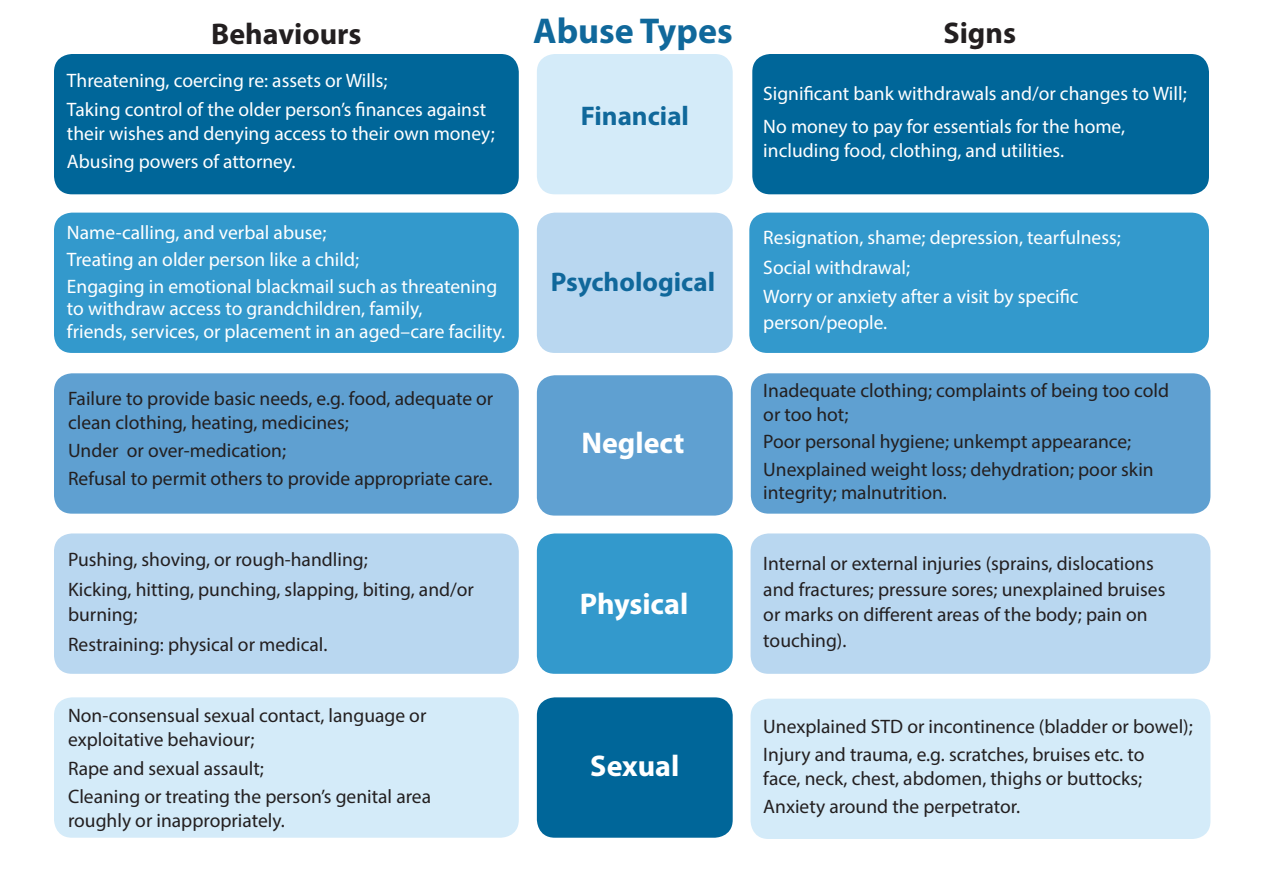
<style>
.page{position:relative;width:1263px;height:893px;background:#fff}
.page>*{position:absolute;margin:0;border:0;box-sizing:border-box;transform-origin:0 0}
.t1{font:700 36px "Myriad Pro";color:#10689b}
.t2{font:700 30px "Myriad Pro";color:#fff}
.t3{font:700 30px "Myriad Pro";color:#231f20}
.t4{font:700 27px "Myriad Pro";color:#10689b}
.t5{font:19.5px/24px "Myriad Pro";color:#231f20}
.t6{font:19.5px/24px "Myriad Pro";color:#fff}
</style>
<div class="page">
<div style="left:750px;top:699px;width:460px;height:140px;background:#d4ebf9;border-radius:18px"></div>
<div style="left:54px;top:697px;width:465px;height:141px;background:#d4ebf9;border-radius:18px"></div>
<div style="left:54px;top:533px;width:465px;height:141px;background:#b9d7f0;border-radius:18px"></div>
<div style="left:751px;top:373px;width:459px;height:141px;background:#5fa0d1;border-radius:18px"></div>
<div style="left:54px;top:373px;width:465px;height:141px;background:#5fa0d1;border-radius:18px"></div>
<div style="left:749px;top:213px;width:460px;height:140px;background:#39c;border-radius:18px"></div>
<div style="left:54px;top:213px;width:465px;height:140px;background:#39c;border-radius:18px"></div>
<div style="left:752px;top:54px;width:457px;height:140px;background:#069;border-radius:18px"></div>
<div style="left:54px;top:54px;width:465px;height:140px;background:#069;border-radius:18px"></div>
<div style="left:537px;top:697px;width:196px;height:141px;background:#069;border-radius:18px"></div>
<div style="left:537px;top:533px;width:196px;height:141px;background:#39c;border-radius:18px"></div>
<div style="left:537px;top:375px;width:196px;height:141px;background:#5fa0d1;border-radius:18px"></div>
<div style="left:537px;top:213px;width:196px;height:140px;background:#b9d7f0;border-radius:18px"></div>
<div style="left:537px;top:54px;width:196px;height:140px;background:#d4ebf9;border-radius:18px"></div>
<div style="left:750px;top:533px;width:460px;height:141px;background:#b9d7f0;border-radius:18px"></div>
<p class="t3" style="left:211px;top:14px;width:152px">Behaviours</p>
<p class="t1" style="left:533px;top:8px;width:201px">Abuse Types</p>
<p class="t3" style="left:943px;top:13px;width:74px">Signs</p>
<p class="t6" style="left:67px;top:69px;width:322px">Threatening, coercing re: assets or Wills;</p>
<p class="t6" style="left:67px;top:97px;width:429px">Taking control of the older person’s finances against their wishes and denying access to their own money;</p>
<p class="t6" style="left:67px;top:149px;width:230px">Abusing powers of attorney.</p>
<p class="t6" style="left:67px;top:220px;width:261px">Name-calling, and verbal abuse;</p>
<p class="t6" style="left:67px;top:247px;width:294px">Treating an older person like a child;</p>
<p class="t6" style="left:67px;top:275px;width:440px;line-height:22.5px">Engaging in emotional blackmail such as threatening to withdraw access to grandchildren, family,<br>friends, services, or placement in an aged–care facility.</p>
<p class="t5" style="left:68px;top:386px;width:427px">Failure to provide basic needs, e.g. food, adequate or clean clothing, heating, medicines;</p>
<p class="t5" style="left:68px;top:438px;width:220px">Under or over-medication;</p>
<p class="t5" style="left:68px;top:466px;width:426px">Refusal to permit others to provide appropriate care.</p>
<p class="t5" style="left:68px;top:547px;width:301px">Pushing, shoving, or rough-handling;</p>
<p class="t5" style="left:68px;top:577px;width:407px">Kicking, hitting, punching, slapping, biting, and/or</p>
<p class="t5" style="left:68px;top:602px;width:71px">burning;</p>
<p class="t5" style="left:68px;top:632px;width:261px">Restraining: physical or medical.</p>
<p class="t5" style="left:68px;top:703px;width:360px">Non-consensual sexual contact, language or exploitative behaviour;</p>
<p class="t5" style="left:68px;top:756px;width:197px">Rape and sexual assault;</p>
<p class="t5" style="left:68px;top:784px;width:365px">Cleaning or treating the person’s genital area roughly or inappropriately.</p>
<p class="t4" style="left:581px;top:98px;width:110px">Financial</p>
<p class="t4" style="left:551px;top:264px;width:166px">Psychological</p>
<p class="t2" style="left:581px;top:423px;width:105px">Neglect</p>
<p class="t2" style="left:580px;top:585px;width:110px">Physical</p>
<p class="t2" style="left:590px;top:746px;width:91px">Sexual</p>
<p class="t6" style="left:763px;top:82px;width:425px">Significant bank withdrawals and/or changes to Will;</p>
<p class="t6" style="left:763px;top:114px;width:363px">No money to pay for essentials for the home, including food, clothing, and utilities.</p>
<p class="t6" style="left:763px;top:225px;width:359px">Resignation, shame; depression, tearfulness;</p>
<p class="t6" style="left:763px;top:255px;width:148px">Social withdrawal;</p>
<p class="t6" style="left:763px;top:284px;width:317px;line-height:25.5px">Worry or anxiety after a visit by specific person/people.</p>
<p class="t5" style="left:763px;top:379px;width:407px;line-height:23.2px">Inadequate clothing; complaints of being too cold or too hot;</p>
<p class="t5" style="left:763px;top:429px;width:369px">Poor personal hygiene; unkempt appearance;</p>
<p class="t5" style="left:763px;top:457px;width:392px;line-height:23.2px">Unexplained weight loss; dehydration; poor skin integrity; malnutrition.</p>
<p class="t5" style="left:763px;top:541px;width:392px">Internal or external injuries (sprains, dislocations</p>
<p class="t5" style="left:763px;top:592px;width:386px">or marks on different areas of the body; pain on</p>
<p class="t5" style="left:763px;top:618px;width:85px">touching).</p>
<p class="t5" style="left:763px;top:551px;width:392px">Internal or external injuries (sprains, dislocations</p>
<p class="t5" style="left:763px;top:577px;width:404px">and fractures; pressure sores; unexplained bruises</p>
<p class="t5" style="left:763px;top:602px;width:386px">or marks on different areas of the body; pain on</p>
<p class="t5" style="left:763px;top:628px;width:85px">touching).</p>
<p class="t5" style="left:763px;top:714px;width:431px">Unexplained STD or incontinence (bladder or bowel);</p>
<p class="t5" style="left:763px;top:742px;width:383px">Injury and trauma, e.g. scratches, bruises etc. to face, neck, chest, abdomen, thighs or buttocks;</p>
<p class="t5" style="left:763px;top:794px;width:258px">Anxiety around the perpetrator.</p>
</div>
